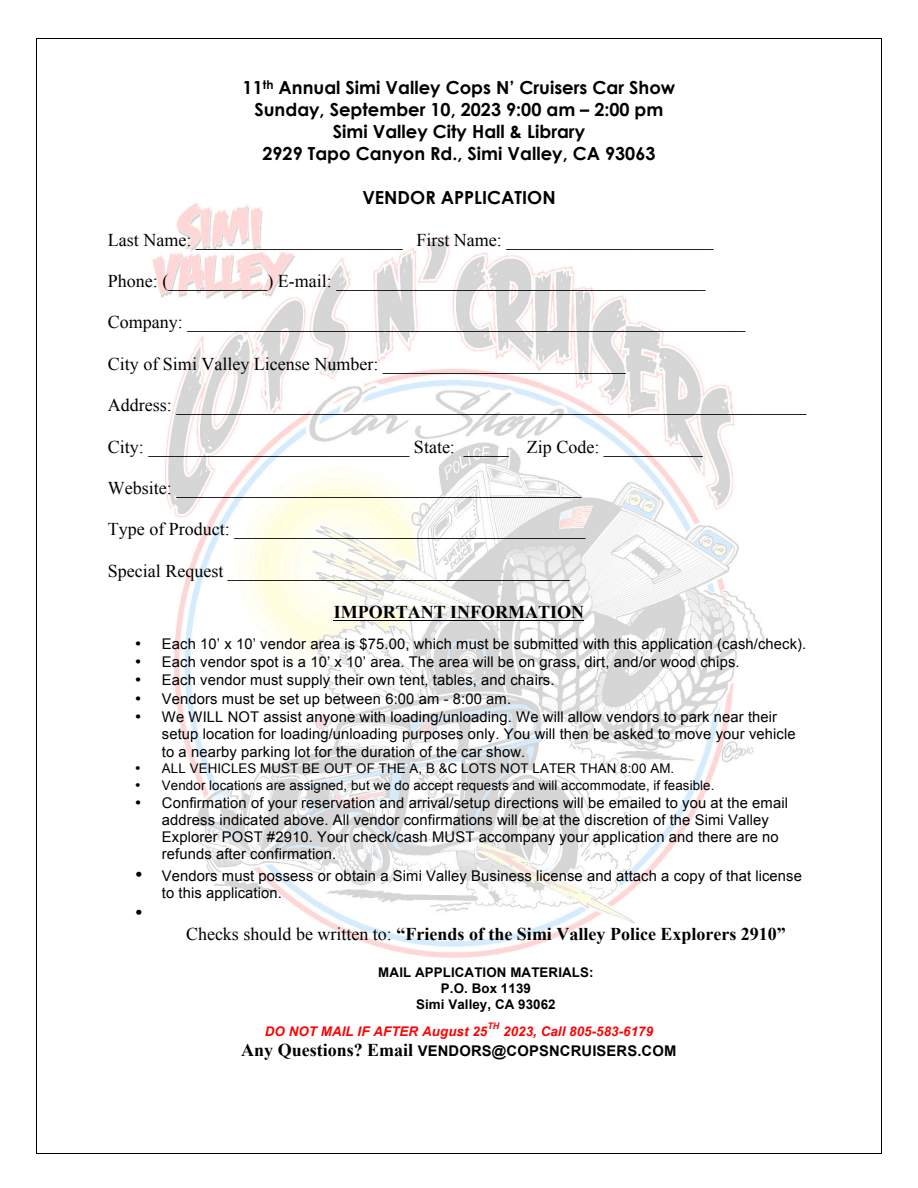
<style>
.page{position:relative;width:918px;height:1188px;background:#fff}
.page>*{position:absolute;margin:0;border:0;box-sizing:border-box;transform-origin:0 0}
.t1{font:18px "Times New Roman";color:#000}
.t2{font:700 18px/22px "Century Gothic";color:#000;text-align:center}
.t3{font:700 18px "Times New Roman";color:#000}
.t4{font:18px "Symbol";color:#000}
.t5{font:14.7px/17.1px "Arial";letter-spacing:.01em;color:#000}
.t6{font:700 14.7px "Arial";letter-spacing:.01em;color:#000}
.t7{font:13.35px "Arial";letter-spacing:.01em;color:#000}
.t8{font:700 13.35px/15.6px "Arial";letter-spacing:.01em;color:#000;text-align:center}
.t9{font:italic 700 13.35px "Arial";letter-spacing:.01em;color:#f00}
.t10{font:italic 700 9px "Arial";color:#f00}
.s1{font-weight:400}
.s2{font-family:"Times New Roman";font-size:18px}
</style>
<div class="page">
<img style="left:152px;top:203px;width:612px;height:755px">
<hr style="left:334px;top:621px;width:250px;height:1px;background:#000">
<hr style="left:37px;top:38px;width:844px;height:1px;background:#000">
<hr style="left:36px;top:39px;width:1px;height:1114px;background:#000">
<hr style="left:881px;top:39px;width:1px;height:1114px;background:#000">
<hr style="left:37px;top:1153px;width:844px;height:1px;background:#000">
<p class="t2" style="left:243px;top:76px;width:434px">11<sup>th</sup> Annual Simi Valley Cops N’ Cruisers Car Show Sunday, September 10, 2023 9:00 am – 2:00 pm Simi Valley City Hall &amp; Library<br>2929 Tapo Canyon Rd., Simi Valley, CA 93063</p>
<p class="t2" style="left:362px;top:186px;width:195px">VENDOR APPLICATION</p>
<p class="t1" style="left:108px;top:227px;width:607px">Last Name: _______________________ First Name: _______________________</p>
<p class="t1" style="left:108px;top:269px;width:599px">Phone: (___________) E-mail: _________________________________________</p>
<p class="t1" style="left:108px;top:310px;width:639px">Company: ______________________________________________________________</p>
<p class="t1" style="left:108px;top:352px;width:519px">City of Simi Valley License Number: ___________________________</p>
<p class="t1" style="left:108px;top:393px;width:700px">Address: ______________________________________________________________________</p>
<p class="t1" style="left:108px;top:434px;width:597px">City: _____________________________ State: _____ Zip Code: ___________</p>
<p class="t1" style="left:108px;top:476px;width:475px">Website: _____________________________________________</p>
<p class="t1" style="left:108px;top:517px;width:479px">Type of Product: _______________________________________</p>
<p class="t1" style="left:108px;top:559px;width:463px">Special Request ______________________________________</p>
<p class="t3" style="left:334px;top:600px;width:252px">IMPORTANT INFORMATION</p>
<p class="t5" style="left:135px;top:636px;width:673px">• Each 10’ x 10’ vendor area is $75.00, which must be submitted with this application (cash/check).</p>
<p class="t5" style="left:135px;top:654px;width:606px">• Each vendor spot is a 10’ x 10’ area. The area will be on grass, dirt, and/or wood chips.</p>
<p class="t5" style="left:135px;top:672px;width:421px">• Each vendor must supply their own tent, tables, and chairs.</p>
<p class="t5" style="left:135px;top:690px;width:378px">• Vendors must be set up between 6:00 am - 8:00 am.</p>
<p class="t5" style="left:162px;top:709px;width:635px;text-indent:-27px">• We WILL NOT assist anyone with loading/unloading. We will allow vendors to park near their setup location for loading/unloading purposes only. You will then be asked to move your vehicle to a nearby parking lot for the duration of the car show.</p>
<p class="t7" style="left:135px;top:760px;width:541px">• ALL VEHICLES MUST BE OUT OF THE A, B &amp;C LOTS NOT LATER THAN 8:00 AM.</p>
<p class="t7" style="left:135px;top:776px;width:581px">• Vendor locations are assigned, but we do accept requests and will accommodate, if feasible.</p>
<p class="t5" style="left:162px;top:794px;width:628px;text-indent:-27px">• Confirmation of your reservation and arrival/setup directions will be emailed to you at the email address indicated above. All vendor confirmations will be at the discretion of the Simi Valley Explorer POST #2910. Your check/cash MUST accompany your application and there are no refunds after confirmation.</p>
<p class="t5" style="left:162px;top:867px;width:642px;text-indent:-27px">• Vendors must possess or obtain a Simi Valley Business license and attach a copy of that license to this application.</p>
<p class="t4" style="left:135px;top:905px;width:10px">•</p>
<p class="t3" style="left:186px;top:921px;width:601px"><span class="s1">Checks should be written to:</span> “Friends of the Simi Valley Police Explorers 2910”</p>
<p class="t8" style="left:378px;top:965px;width:217px">MAIL APPLICATION MATERIALS:<br>P.O. Box 1139<br>Simi Valley, CA 93062</p>
<p class="t9" style="left:265px;top:1022px;width:224px">DO NOT MAIL IF AFTER August 25</p>
<p class="t10" style="left:487px;top:1020px;width:13px">TH</p>
<p class="t9" style="left:503px;top:1022px;width:152px">2023, Call 805-583-6179</p>
<p class="t6" style="left:241px;top:1041px;width:437px"><span class="s2">Any Questions? Email</span> VENDORS@COPSNCRUISERS.COM</p>
</div>
